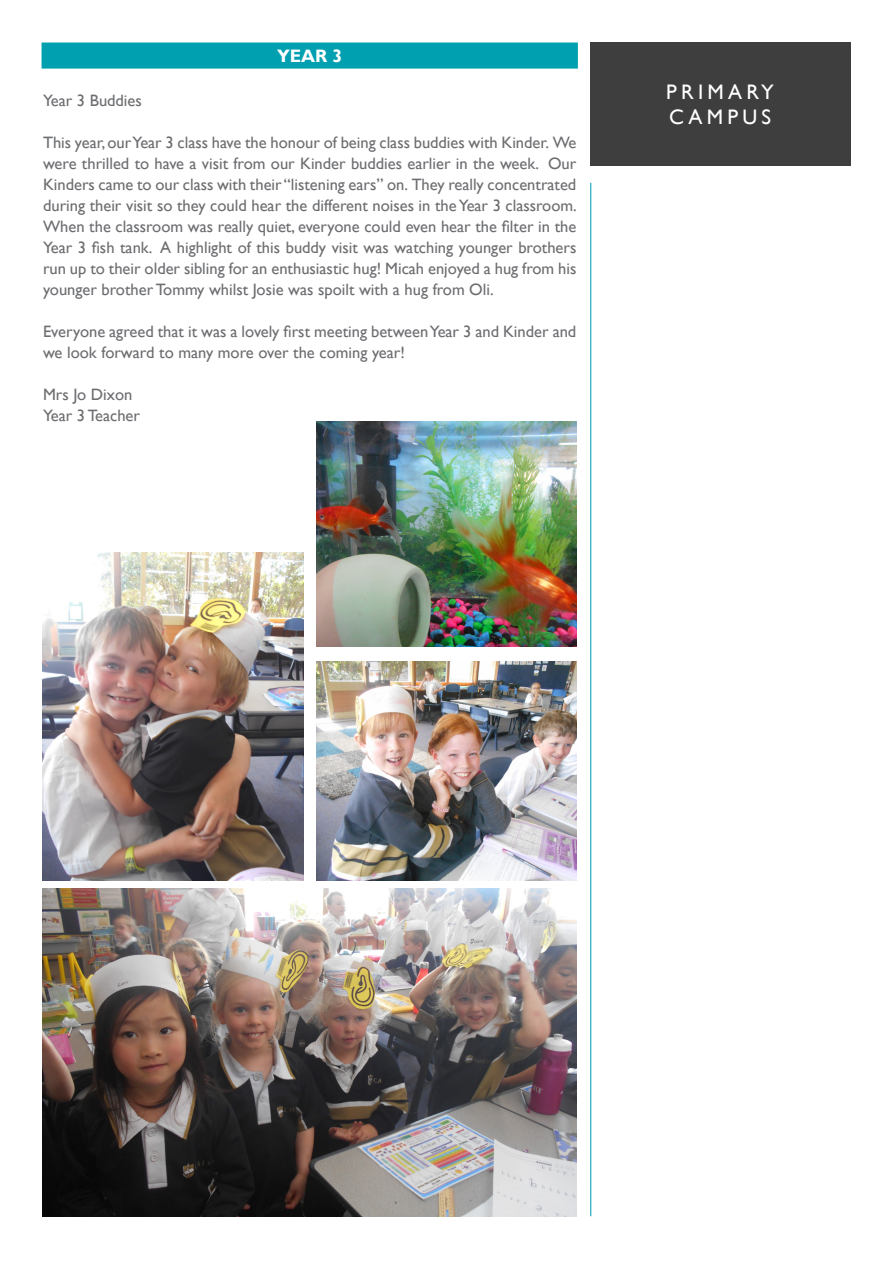
<style>
.page{position:relative;width:893px;height:1263px;background:#fff}
.page>*{position:absolute;margin:0;border:0;box-sizing:border-box;transform-origin:0 0}
.t1{font:21px "Gill Sans";letter-spacing:.2em;color:#fff}
.t2{font:700 18px "Gill Sans";color:#fff}
.body_copy{font:16.5px/21px "Gill Sans";color:#6c6d70;text-align:justify}
</style>
<div class="page">
<hr style="left:590px;top:183px;width:1px;height:1033px;background:#00a0b0">
<div style="left:590px;top:43px;width:260px;height:123px;background:#3e3e3f"></div>
<div style="left:42px;top:43px;width:535px;height:25px;background:#00a0b0"></div>
<div style="left:42px;top:43px;width:536px;height:26px;border:2px solid #00a0b0"></div>
<img style="left:316px;top:421px;width:261px;height:225px">
<img style="left:316px;top:661px;width:261px;height:219px">
<img style="left:43px;top:552px;width:260px;height:328px">
<img style="left:43px;top:888px;width:533px;height:328px">
<p class="t2" style="left:277px;top:45px;width:67px">YEAR 3</p>
<p class="body_copy" style="left:43px;top:91px;width:100px">Year 3 Buddies</p>
<p class="body_copy" style="left:43px;top:133px;width:535px">This year, our Year 3 class have the honour of being class buddies with Kinder. We were thrilled to have a visit from our Kinder buddies earlier in the week. Our Kinders came to our class with their “listening ears” on. They really concentrated during their visit so they could hear the different noises in the Year 3 classroom.</p>
<p class="body_copy" style="left:43px;top:217px;width:535px">When the classroom was really quiet, everyone could even hear the filter in the Year 3 fish tank. A highlight of this buddy visit was watching younger brothers run up to their older sibling for an enthusiastic hug! Micah enjoyed a hug from his younger brother Tommy whilst Josie was spoilt with a hug from Oli.</p>
<p class="body_copy" style="left:43px;top:322px;width:535px">Everyone agreed that it was a lovely first meeting between Year 3 and Kinder and we look forward to many more over the coming year!</p>
<p class="body_copy" style="left:43px;top:385px;width:91px">Mrs Jo Dixon</p>
<p class="body_copy" style="left:43px;top:406px;width:99px">Year 3 Teacher</p>
<p class="t1" style="left:666px;top:80px;width:109px">PRIMARY</p>
<p class="t1" style="left:669px;top:105px;width:103px">CAMPUS</p>
</div>
